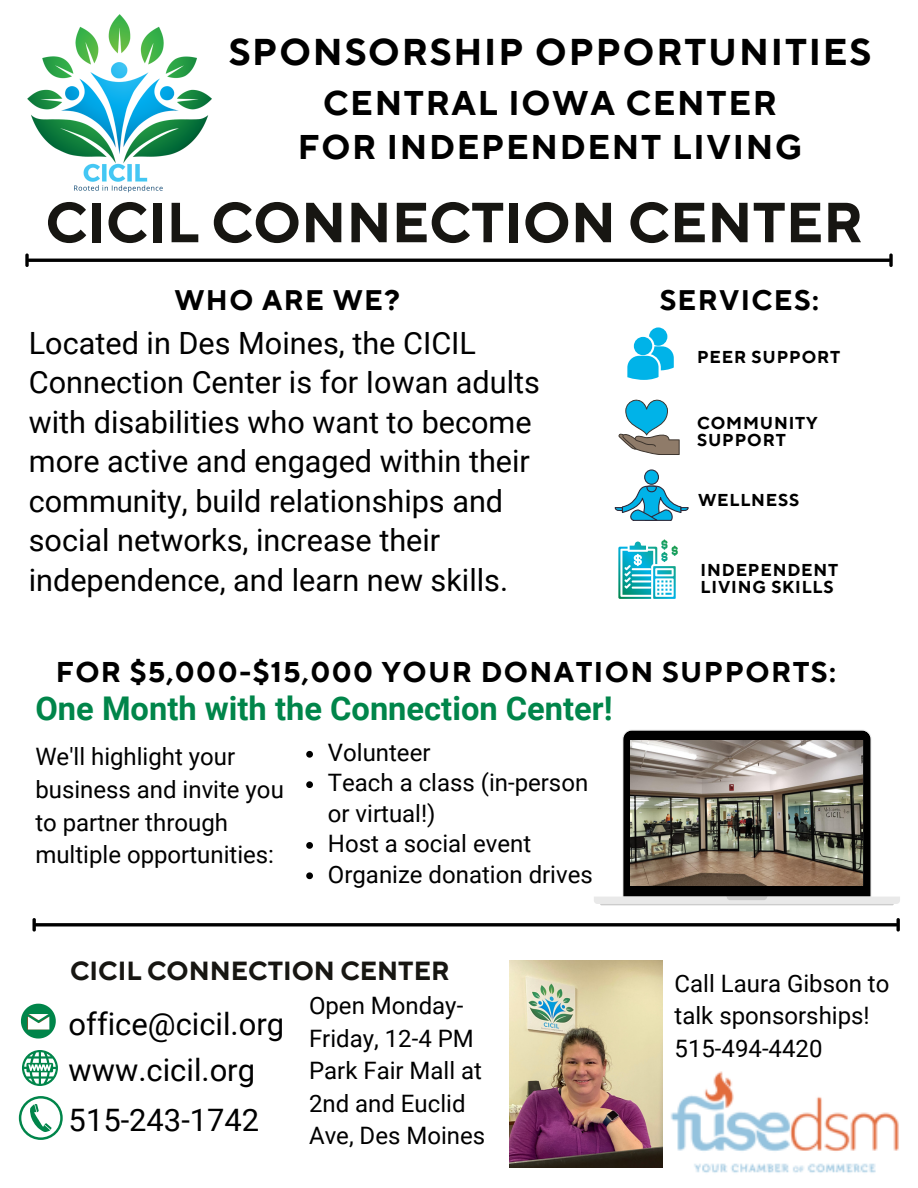
<style>
.page{position:relative;width:918px;height:1188px;background:#fff}
.page>*{position:absolute;margin:0;border:0;box-sizing:border-box;transform-origin:0 0}
.t1{font:700 56.25px "TT Norms Pro";color:#171612}
.t2{font:700 37.2px "TT Norms Pro";letter-spacing:.05em;color:#000}
.t3{font:700 34.2px/43.8px "TT Norms Pro";letter-spacing:.05em;color:#000;text-align:center}
.t4{font:700 32.7px "Roboto";color:#00854a}
.t5{font:30.9px/45.9px "Roboto";color:#000}
.t6{font:30.6px/39.6px "Roboto";color:#000}
.t7{font:700 28.5px "TT Norms Pro";letter-spacing:.05em;color:#000}
.t8{font:700 28.2px "TT Norms Pro";letter-spacing:.05em;color:#000}
.t9{font:700 26.1px "TT Norms Pro";color:#171612}
.t10{font:24px/32.7px "Roboto";color:#000}
.t11{font:700 17.1px/17.4px "TT Norms Pro";letter-spacing:.05em;color:#000}
</style>
<div class="page">
<hr style="left:29px;top:259px;width:860px;height:3px;background:#000">
<svg style="left:25px;top:253px;width:4px;height:14px"></svg>
<svg style="left:889px;top:253px;width:4px;height:14px"></svg>
<svg style="left:21px;top:1004px;width:35px;height:35px"></svg>
<svg style="left:22px;top:1050px;width:36px;height:36px"></svg>
<svg style="left:19px;top:1096px;width:44px;height:44px"></svg>
<div style="left:21px;top:1099px;width:39px;height:38px;background:#fff;border-radius:50%"></div>
<svg style="left:30px;top:1104px;width:22px;height:28px"></svg>
<svg style="left:600px;top:730px;width:294px;height:175px"></svg>
<img style="left:631px;top:740px;width:232px;height:146px">
<hr style="left:36px;top:923px;width:860px;height:3px;background:#000">
<svg style="left:32px;top:918px;width:4px;height:14px"></svg>
<svg style="left:896px;top:918px;width:4px;height:14px"></svg>
<img style="left:639px;top:1071px;width:260px;height:102px">
<img style="left:510px;top:960px;width:153px;height:207px">
<svg style="left:627px;top:327px;width:47px;height:53px"></svg>
<svg style="left:618px;top:540px;width:60px;height:59px"></svg>
<svg style="left:615px;top:484px;width:74px;height:37px"></svg>
<div style="left:645px;top:470px;width:13px;height:14px;background:#00b3e8;border-radius:50%"></div>
<div style="left:644px;top:469px;width:15px;height:16px;border:1px solid #2e2939;border-radius:50%"></div>
<svg style="left:618px;top:399px;width:62px;height:56px"></svg>
<img style="left:27px;top:14px;width:185px;height:179px">
<svg style="left:306px;top:751px;width:7px;height:7px"></svg>
<svg style="left:306px;top:781px;width:7px;height:7px"></svg>
<svg style="left:306px;top:842px;width:7px;height:7px"></svg>
<svg style="left:306px;top:872px;width:7px;height:7px"></svg>
<h2 class="t2" style="left:229px;top:29px;width:644px">SPONSORSHIP OPPORTUNITIES</h2>
<h3 class="t3" style="left:298px;top:83px;width:506px">CENTRAL IOWA CENTER<br>FOR INDEPENDENT LIVING</h3>
<h1 class="t1" style="left:45px;top:189px;width:819px">CICIL CONNECTION CENTER</h1>
<p class="t8" style="left:174px;top:283px;width:227px">WHO ARE WE?</p>
<p class="t6" style="left:29px;top:323px;width:513px">Located in Des Moines, the CICIL Connection Center is for Iowan adults with disabilities who want to become more active and engaged within their community, build relationships and social networks, increase their independence, and learn new skills.</p>
<p class="t8" style="left:660px;top:283px;width:161px">SERVICES:</p>
<p class="t11" style="left:697px;top:349px;width:145px">PEER SUPPORT</p>
<p class="t11" style="left:697px;top:415px;width:122px;line-height:16.8px">COMMUNITY<br>SUPPORT</p>
<p class="t11" style="left:698px;top:492px;width:103px">WELLNESS</p>
<p class="t11" style="left:701px;top:562px;width:139px">INDEPENDENT<br>LIVING SKILLS</p>
<p class="t7" style="left:56px;top:655px;width:782px">FOR $5,000-$15,000 YOUR DONATION SUPPORTS:</p>
<h3 class="t4" style="left:35px;top:690px;width:579px">One Month with the Connection Center!</h3>
<p class="t10" style="left:35px;top:741px;width:250px">We'll highlight your business and invite you to partner through multiple opportunities:</p>
<p class="t10" style="left:328px;top:738px;width:266px;line-height:30.3px">Volunteer<br>Teach a class (in-person or virtual!)<br>Host a social event<br>Organize donation drives</p>
<p class="t9" style="left:70px;top:955px;width:381px">CICIL CONNECTION CENTER</p>
<p class="t5" style="left:69px;top:1001px;width:217px">office@cicil.org www.cicil.org</p>
<p class="t5" style="left:69px;top:1098px;width:192px">515-243-1742</p>
<p class="t10" style="left:309px;top:989px;width:178px">Open Monday-<br>Friday, 12-4 PM<br>Park Fair Mall at<br>2nd and Euclid<br>Ave, Des Moines</p>
<p class="t10" style="left:675px;top:967px;width:216px">Call Laura Gibson to talk sponsorships!<br>515-494-4420</p>
</div>
